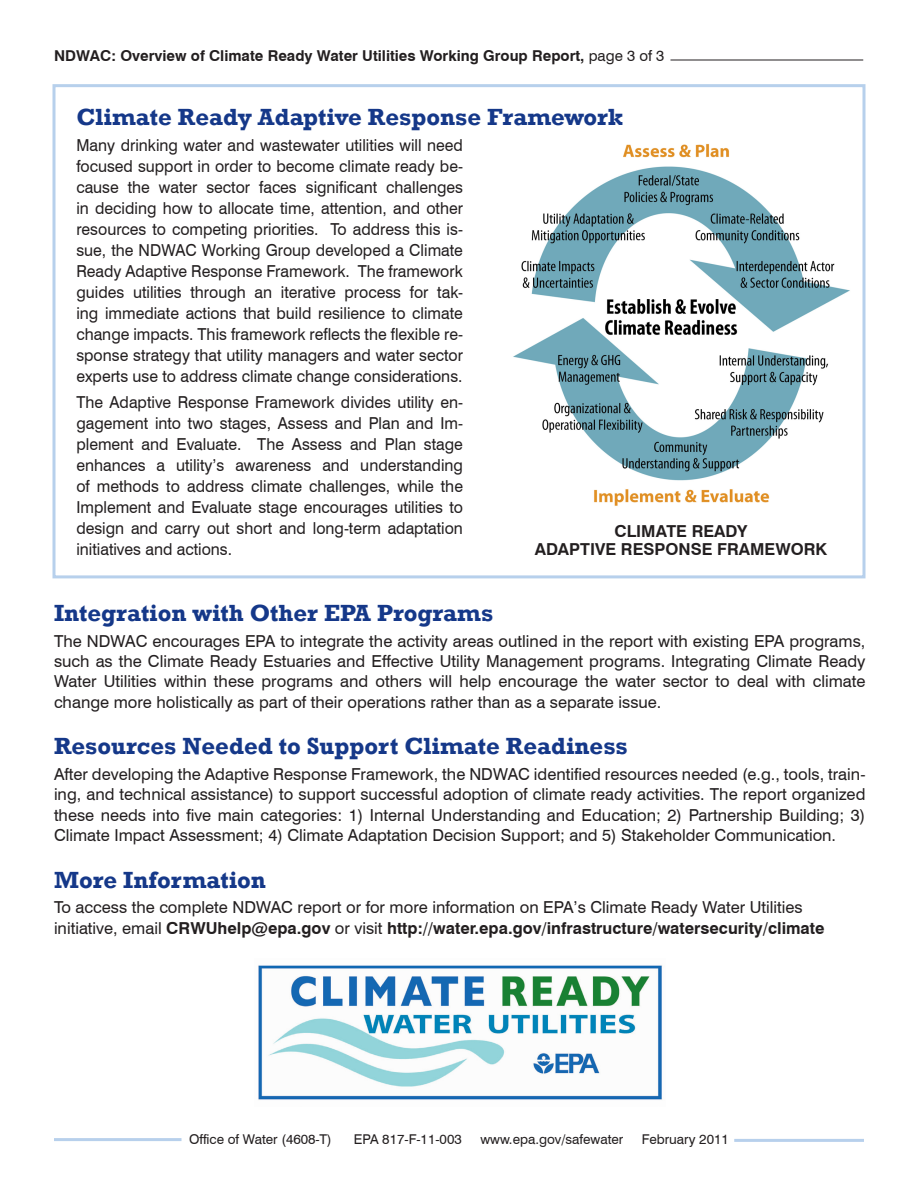
<style>
.page{position:relative;width:918px;height:1188px;background:#fff}
.page>*{position:absolute;margin:0;border:0;box-sizing:border-box;transform-origin:0 0}
.t1{font:700 24px "Rockwell";color:#153889}
.t2{font:16.5px/20.2px "Swiss 721 BT";color:#231f20;text-align:justify}
.t3{font:16.5px/21px "Swiss 721 BT";color:#231f20;text-align:justify;scale:.96 1}
.t4{font:700 16.5px/18px "Swiss 721 BT";color:#231f20;text-align:center}
.t5{font:700 15px "Swiss 721 BT";color:#231f20}
.t6{font:13.5px "Swiss 721 BT";color:#231f20}
.s1{font-weight:400}
.s2{font-weight:700}
</style>
<div class="page">
<hr style="left:670px;top:60px;width:193px;height:1px;background:#231f20">
<img style="left:513px;top:143px;width:337px;height:363px">
<div style="left:52px;top:84px;width:814px;height:494px;border:3px solid #b7d0ec"></div>
<hr style="left:54px;top:1138px;width:128px;height:3px;background:#b7d0ec">
<hr style="left:734px;top:1139px;width:130px;height:3px;background:#b7d0ec">
<img style="left:258px;top:965px;width:404px;height:135px">
<p class="t5" style="left:54px;top:46px;width:612px">NDWAC: Overview of Climate Ready Water Utilities Working Group Report, <span class="s1">page 3 of 3</span></p>
<p class="t1" style="left:76px;top:102px;width:549px">Climate Ready Adaptive Response Framework</p>
<p class="t3" style="left:76px;top:134px;width:404px">Many drinking water and wastewater utilities will need focused support in order to become climate ready be&shy;cause the water sector faces significant challenges in deciding how to allocate time, attention, and other resources to competing priorities. To address this is&shy;sue, the NDWAC Working Group developed a Climate Ready Adaptive Response Framework. The framework guides utilities through an iterative process for tak&shy;ing immediate actions that build resilience to climate change impacts. This framework reflects the flexible re&shy;sponse strategy that utility managers and water sector experts use to address climate change considerations.</p>
<p class="t3" style="left:76px;top:392px;width:404px">The Adaptive Response Framework divides utility en&shy;gagement into two stages, Assess and Plan and Im&shy;plement and Evaluate. The Assess and Plan stage enhances a utility’s awareness and understanding of methods to address climate challenges, while the Implement and Evaluate stage encourages utilities to design and carry out short and long-term adaptation initiatives and actions.</p>
<p class="t4" style="left:535px;top:522px;width:294px">CLIMATE READY<br>ADAPTIVE RESPONSE FRAMEWORK</p>
<p class="t1" style="left:54px;top:599px;width:441px">Integration with Other EPA Programs</p>
<p class="t2" style="left:54px;top:631px;width:813px">The NDWAC encourages EPA to integrate the activity areas outlined in the report with existing EPA programs, such as the Climate Ready Estuaries and Effective Utility Management programs. Integrating Climate Ready Water Utilities within these programs and others will help encourage the water sector to deal with climate change more holistically as part of their operations rather than as a separate issue.</p>
<p class="t1" style="left:54px;top:732px;width:575px">Resources Needed to Support Climate Readiness</p>
<p class="t2" style="left:54px;top:764px;width:813px">After developing the Adaptive Response Framework, the NDWAC identified resources needed (e.g., tools, train&shy;ing, and technical assistance) to support successful adoption of climate ready activities. The report organized these needs into five main categories: 1) Internal Understanding and Education; 2) Partnership Building; 3)<br>Climate Impact Assessment; 4) Climate Adaptation Decision Support; and 5) Stakeholder Communication.</p>
<p class="t1" style="left:54px;top:865px;width:213px">More Information</p>
<p class="t2" style="left:54px;top:897px;width:772px">To access the complete NDWAC report or for more information on EPA’s Climate Ready Water Utilities initiative, email <span class="s2">CRWUhelp@epa.gov</span> or visit <span class="s2">http://water.epa.gov/infrastructure/watersecurity/climate</span></p>
<p class="t6" style="left:189px;top:1131px;width:144px">Office of Water (4608-T)</p>
<p class="t6" style="left:354px;top:1131px;width:110px">EPA 817-F-11-003</p>
<p class="t6" style="left:480px;top:1131px;width:144px">www.epa.gov/safewater</p>
<p class="t6" style="left:642px;top:1131px;width:89px">February 2011</p>
</div>
